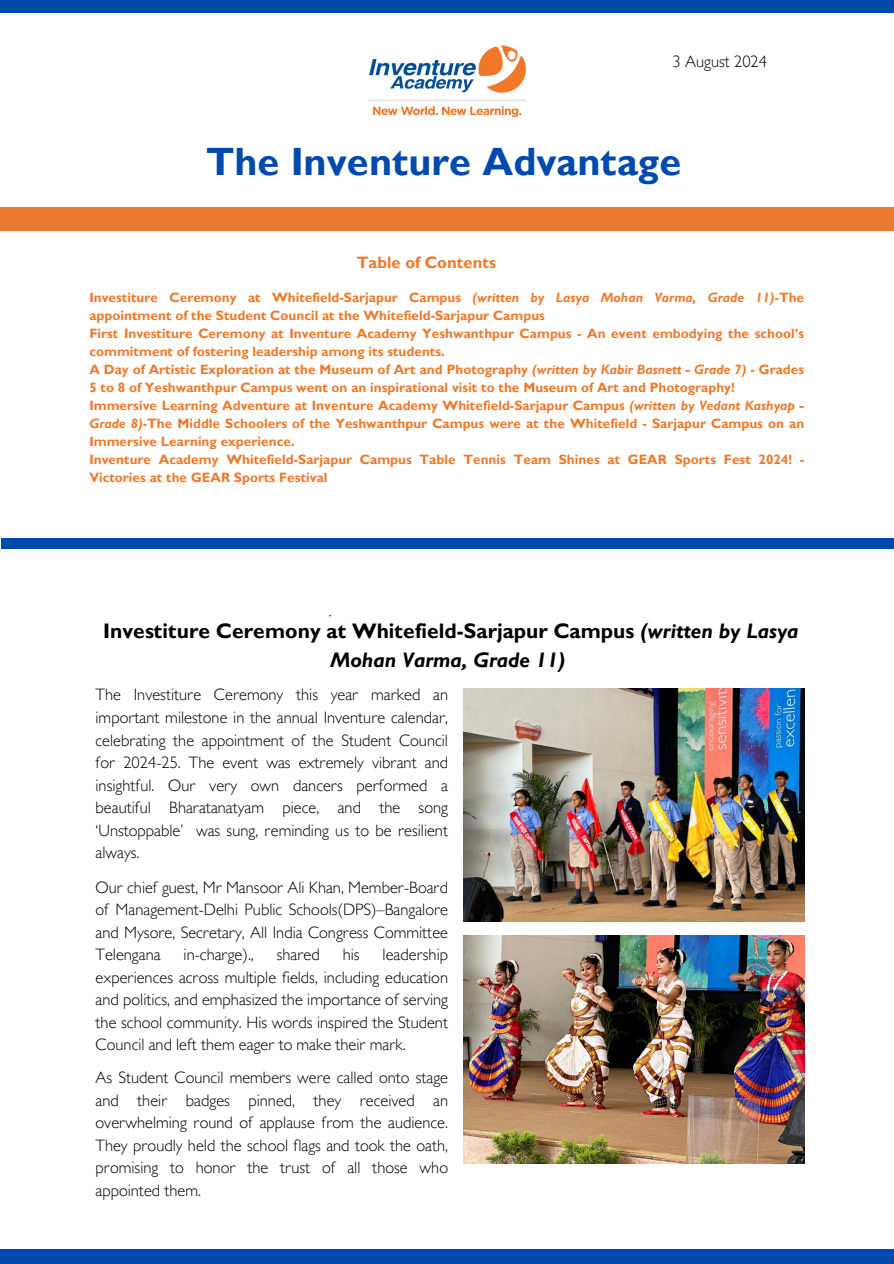
<style>
.page{position:relative;width:894px;height:1264px;background:#fff}
.page>*{position:absolute;margin:0;border:0;box-sizing:border-box;transform-origin:0 0}
.t1{font:700 39.45px "Gill Sans MT Std";color:#004aad}
.t2{font:700 21px/29.2px "Gill Sans MT Std";color:#000;text-align:center}
.t3{font:300 16.5px/22.5px "Gill Sans MT Std";color:#000;text-align:justify}
.t4{font:700 16.5px "Gill Sans MT Std";color:#eb7a2d}
.t5{font:700 13.5px/18px "Gill Sans MT Std";color:#eb7a2d}
.s1{font-style:italic}
</style>
<div class="page">
<div style="left:0;top:0;width:893px;height:13px;background:#004aad"></div>
<div style="left:1px;top:207px;width:892px;height:23px;background:#eb7a2d"></div>
<img style="left:368px;top:45px;width:158px;height:73px">
<div style="left:0;top:1248px;width:893px;height:15px;background:#004aad"></div>
<div style="left:1px;top:538px;width:892px;height:11px;background:#004aad"></div>
<img style="left:463px;top:688px;width:341px;height:233px">
<img style="left:463px;top:935px;width:341px;height:228px">
<p class="t3" style="left:672px;top:53px;width:96px">3 August 2024</p>
<h3 class="t1" style="left:206px;top:148px;width:477px">The Inventure Advantage</h3>
<p class="t4" style="left:356px;top:256px;width:141px">Table of Contents</p>
<p class="t5" style="left:89px;top:291px;width:716px">Investiture Ceremony at Whitefield-Sarjapur Campus <span class="s1">(written by Lasya Mohan Varma, Grade 11)</span>-The appointment of the Student Council at the Whitefield-Sarjapur Campus</p>
<p class="t5" style="left:89px;top:327px;width:716px">First Investiture Ceremony at Inventure Academy Yeshwanthpur Campus - An event embodying the school’s commitment of fostering leadership among its students.</p>
<h4 class="t5" style="left:89px;top:363px;width:716px">A Day of Artistic Exploration at the Museum of Art and Photography <span class="s1">(written by Kabir Basnett - Grade 7)</span> - Grades<br>5 to 8 of Yeshwanthpur Campus went on an inspirational visit to the Museum of Art and Photography!</h4>
<h2 class="t5" style="left:89px;top:399px;width:716px;text-align:justify">Immersive Learning Adventure at Inventure Academy Whitefield-Sarjapur Campus <span class="s1">(written by Vedant Kashyap - Grade 8)</span>-The Middle Schoolers of the Yeshwanthpur Campus were at the Whitefield - Sarjapur Campus on an Immersive Learning experience.</h2>
<h4 class="t5" style="left:89px;top:453px;width:716px">Inventure Academy Whitefield-Sarjapur Campus Table Tennis Team Shines at GEAR Sports Fest 2024! -<br>Victories at the GEAR Sports Festival</h4>
<p class="t2" style="left:103px;top:619px;width:696px">Investiture Ceremony at Whitefield-Sarjapur Campus <span class="s1">(written by Lasya<br>Mohan Varma, Grade 11)</span></p>
<h4 class="t3" style="left:96px;top:686px;width:354px">The Investiture Ceremony this year marked an important milestone in the annual Inventure calendar, celebrating the appointment of the Student Council for 2024-25. The event was extremely vibrant and insightful. Our very own dancers performed a beautiful Bharatanatyam piece, and the song ‘Unstoppable’ was sung, reminding us to be resilient always.</h4>
<p class="t3" style="left:96px;top:878px;width:354px">Our chief guest, Mr Mansoor Ali Khan, Member-Board of Management-Delhi Public Schools(DPS)–Bangalore and Mysore, Secretary, All India Congress Committee Telengana</p>
<p class="t3" style="left:183px;top:945px;width:72px">in-charge).,</p>
<p class="t3" style="left:277px;top:945px;width:45px">shared</p>
<p class="t3" style="left:343px;top:945px;width:18px">his</p>
<p class="t3" style="left:96px;top:945px;width:354px;text-indent:287px">leadership experiences across multiple fields, including education and politics, and emphasized the importance of serving the school community. His words inspired the Student Council and left them eager to make their mark.</p>
<h4 class="t3" style="left:96px;top:1068px;width:354px">As Student Council members were called onto stage and their badges pinned, they received an overwhelming round of applause from the audience.<br>They proudly held the school flags and took the oath, promising to honor the trust of all those who appointed them.</h4>
</div>
